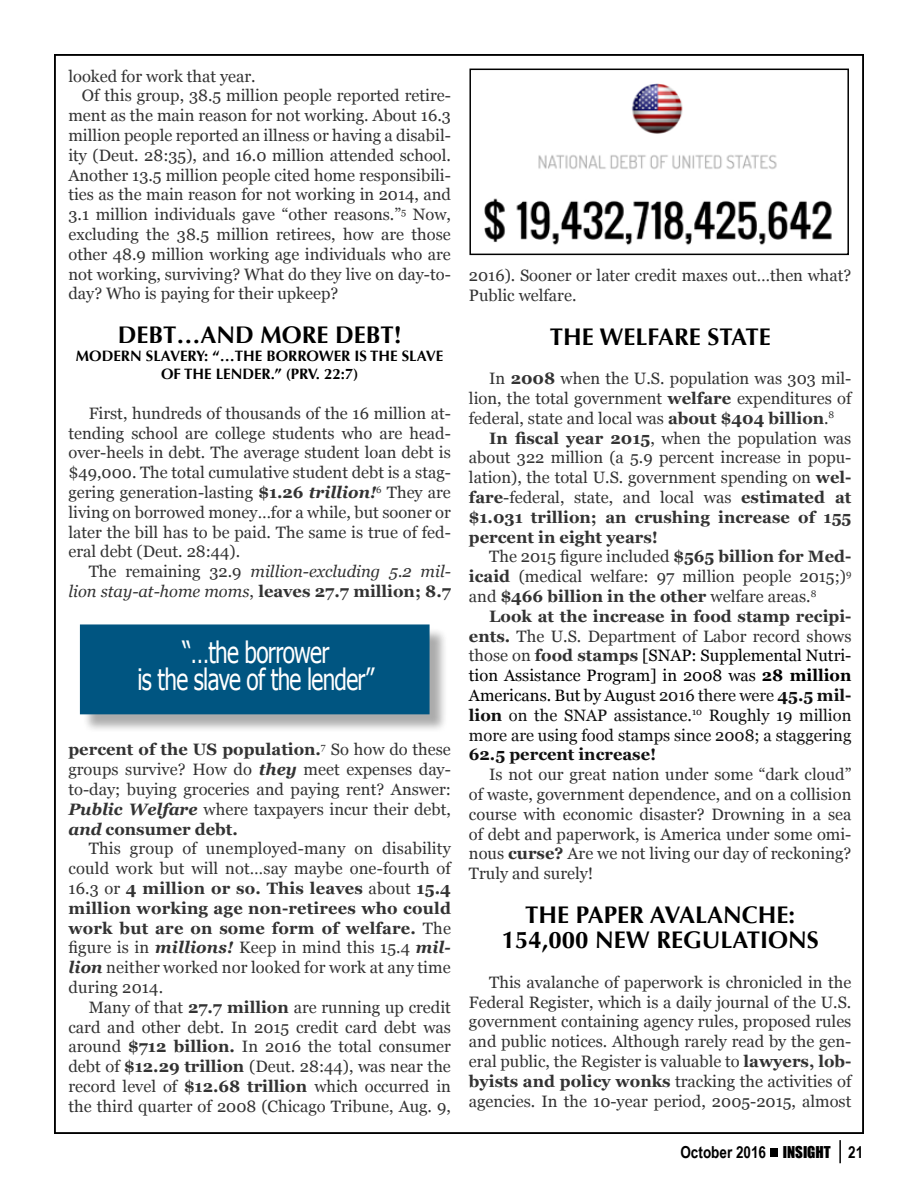
<style>
.page{position:relative;width:918px;height:1188px;background:#fff}
.page>*{position:absolute;margin:0;border:0;box-sizing:border-box;transform-origin:0 0}
.t1{font:29.4px/27px "Tahoma";letter-spacing:-.03em;color:#fff;text-align:center;scale:.76 1}
.t2{font:700 24px/25.2px "Optima";color:#000;text-align:center}
.t3{font:16.5px/19.8px "Georgia";color:#333;text-align:justify}
.t4{font:16.5px/19.8px "Georgia";color:#111;text-align:justify}
.t5{font:italic 16.5px/19.8px "Georgia";color:#333;text-align:right}
.t6{font:700 16.5px "Arial Narrow";color:#000}
.t7{font:700 16.5px "Georgia";color:#111}
.t8{font:700 15px/18px "Optima";color:#000;text-align:center}
.s1{font-weight:700}
.s2{font-weight:700;font-style:italic}
.s3{font-style:normal}
.s4{font-weight:700;font-style:normal}
.s5{font-weight:700;color:#333}
.s6{color:#333}
.s7{color:#000}
.s8{font-weight:700;color:#000}
.s9{font-family:"Impact";font-weight:400;font-size:15px}
</style>
<div class="page">
<hr style="left:839px;top:1140px;width:2px;height:23px;background:#000">
<div style="left:770px;top:1148px;width:8px;height:8px;background:#000"></div>
<div style="left:82px;top:627px;width:366px;height:106px;background:#000;opacity:.33"></div>
<div style="left:80px;top:624px;width:350px;height:90px;background:#005581;border:2px solid #005581"></div>
<img style="left:484px;top:83px;width:348px;height:162px">
<div style="left:469px;top:69px;width:380px;height:186px;border:2px solid #000"></div>
<p class="t3" style="left:68px;top:65px;width:189px">looked for work that year.</p>
<p class="t3" style="left:82px;top:85px;width:370px">Of this group, 38.5 million people reported retire-</p>
<p class="t3" style="left:68px;top:105px;width:384px">ment as the main reason for not working. About 16.3</p>
<p class="t3" style="left:68px;top:125px;width:384px">million people reported an illness or having a disabil-</p>
<p class="t3" style="left:68px;top:145px;width:384px">ity (Deut. 28:35), and 16.0 million attended school.</p>
<p class="t3" style="left:68px;top:164px;width:384px">Another 13.5 million people cited home responsibili-</p>
<p class="t3" style="left:68px;top:184px;width:384px">ties as the main reason for not working in 2014, and</p>
<p class="t3" style="left:68px;top:204px;width:384px">3.1 million individuals gave “other reasons.”<sup>5</sup> Now,</p>
<p class="t3" style="left:68px;top:224px;width:384px">excluding the 38.5 million retirees, how are those</p>
<p class="t3" style="left:68px;top:244px;width:384px">other 48.9 million working age individuals who are</p>
<p class="t3" style="left:68px;top:263px;width:384px">not working, surviving? What do they live on day-to-</p>
<p class="t3" style="left:68px;top:283px;width:271px">day? Who is paying for their upkeep?</p>
<h2 class="t2" style="left:118px;top:323px;width:286px">DEBT…AND MORE DEBT!</h2>
<p class="t8" style="left:76px;top:347px;width:369px">MODERN SLAVERY: “…THE BORROWER IS THE SLAVE<br>OF THE LENDER.” (PRV. 22:7)</p>
<p class="t3" style="left:68px;top:403px;width:384px;text-indent:20px">First, hundreds of thousands of the 16 million at&shy;tending school are college students who are head&shy;over-heels in debt. The average student loan debt is $49,000. The total cumulative student debt is a stag&shy;gering generation-lasting <span class="s1">$1.26</span> <span class="s2">trillion!</span><sup>6</sup> They are living on borrowed money…for a while, but sooner or later the bill has to be paid. The same is true of fed&shy;eral debt (Deut. 28:44).</p>
<p class="t5" style="left:68px;top:561px;width:384px"><span class="s3">The remaining 32.9</span> million-excluding 5.2 mil&shy;lion stay-at-home moms<span class="s3">,</span> <span class="s4">leaves 27.7 million; 8.7</span></p>
<h1 class="t1" style="left:137px;top:637px;width:313px">“…the borrower<br>is the slave of the lender”</h1>
<p class="t3" style="left:68px;top:739px;width:384px"><span class="s1">percent of the US population.</span><sup>7</sup> So how do these groups survive? How do <span class="s2">they</span> meet expenses day&shy;to-day; buying groceries and paying rent? Answer:<br><span class="s2">Public Welfare</span> where taxpayers incur their debt, <span class="s2">and</span> <span class="s1">consumer debt.</span></p>
<p class="t3" style="left:68px;top:838px;width:384px;text-indent:20px">This group of unemployed-many on disability could work but will not…say maybe one-fourth of 16.3 or <span class="s1">4 million or so. This leaves</span> about <span class="s1">15.4 million working age non-retirees who could work but are on some form of welfare.</span> The figure is in <span class="s2">millions!</span> Keep in mind this 15.4 <span class="s2">mil&shy;lion</span> neither worked nor looked for work at any time during 2014.</p>
<p class="t3" style="left:68px;top:997px;width:384px;text-indent:20px">Many of that <span class="s1">27.7 million</span> are running up credit card and other debt. In 2015 credit card debt was around <span class="s1">$712 billion.</span> In 2016 the total consumer debt of <span class="s1">$12.29 trillion</span> (Deut. 28:44), was near the record level of <span class="s1">$12.68 trillion</span> which occurred in the third quarter of 2008 (Chicago Tribune, Aug. 9,</p>
<p class="t3" style="left:469px;top:265px;width:384px">2016). Sooner or later credit maxes out…then what?<br>Public welfare.</p>
<h2 class="t2" style="left:550px;top:324px;width:222px">THE WELFARE STATE</h2>
<p class="t3" style="left:469px;top:368px;width:384px;text-indent:20px">In <span class="s1">2008</span> when the U.S. population was 303 mil&shy;lion, the total government <span class="s1">welfare</span> expenditures of federal, state and local was <span class="s1">about $404 billion</span>.<sup>8</sup></p>
<p class="t3" style="left:469px;top:427px;width:384px;text-indent:20px"><span class="s1">In fiscal year 2015</span>, when the population was about 322 million (a 5.9 percent increase in popu&shy;lation), the total U.S. government spending on <span class="s1">wel&shy;fare</span>-federal, state, and local was <span class="s1">estimated at $1.031 trillion; an crushing increase of 155 percent in eight years!</span></p>
<p class="t3" style="left:469px;top:546px;width:384px;text-indent:20px">The 2015 figure included <span class="s1">$565 billion for Med&shy;icaid</span> (medical welfare: 97 million people 2015;)<sup>9 </sup>and <span class="s1">$466 billion in the other</span> welfare areas.<sup>8</sup></p>
<p class="t4" style="left:469px;top:606px;width:384px;text-indent:20px"><span class="s5">Look at the increase in food stamp recipi&shy;ents.</span> <span class="s6">The U.S. Department of Labor record shows those on</span> <span class="s5">food stamps</span> <span class="s7">[SNAP: Supplemental Nutri&shy;tion Assistance Program] in 2008 was</span> <span class="s8">28 million </span><span class="s7">Americans. But by Augu</span>st 2016 there were <span class="s1">45.5 mil&shy;lion</span> on the SNAP assistance.<sup>10</sup> Roughly 19 million more are using food stamps since 2008; a staggering</p>
<p class="t7" style="left:469px;top:742px;width:189px">62.5 percent increase!</p>
<p class="t3" style="left:469px;top:764px;width:384px;text-indent:20px">Is not our great nation under some “dark cloud” of waste, government dependence, and on a collision course with economic disaster? Drowning in a sea of debt and paperwork, is America under some omi&shy;nous <span class="s1">curse?</span> Are we not living our day of reckoning?<br>Truly and surely!</p>
<h2 class="t2" style="left:502px;top:903px;width:318px">THE PAPER AVALANCHE:<br>154,000 N EW REGULATIONS</h2>
<p class="t3" style="left:469px;top:972px;width:384px;text-indent:20px">This avalanche of paperwork is chronicled in the Federal Register, which is a daily journal of the U.S. government containing agency rules, proposed rules and public notices. Although rarely read by the gen&shy;eral public, the Register is valuable to <span class="s1">lawyers, lob&shy;byists and policy wonks</span> tracking the activities of agencies. In the 10-year period, 2005-2015, almost</p>
<p class="t6" style="left:680px;top:1139px;width:184px">October 2016 <span class="s9">INSIGHT</span> 21</p>
</div>
